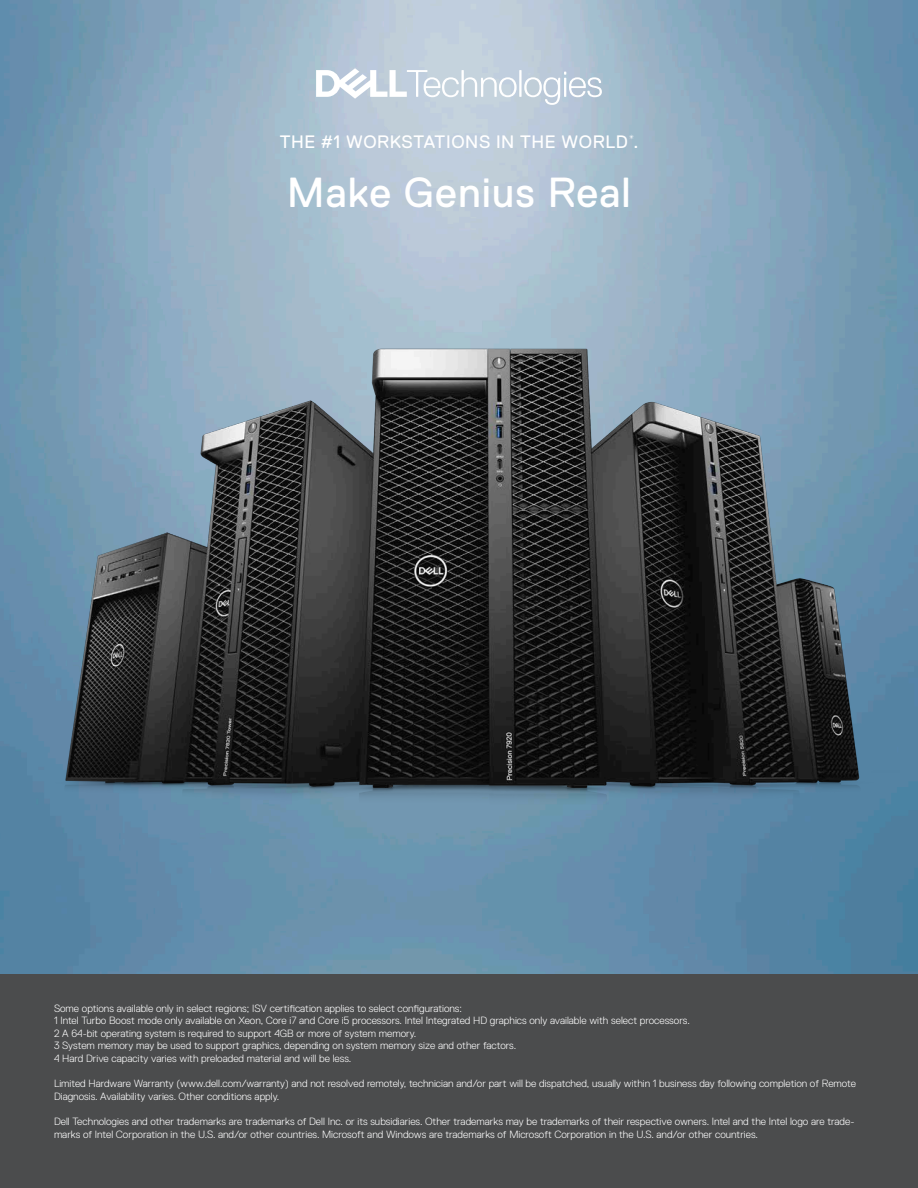
<style>
.page{position:relative;width:918px;height:1188px;background:#fff}
.page>*{position:absolute;margin:0;border:0;box-sizing:border-box;transform-origin:0 0}
.t1{font:42px "Dell Replica";letter-spacing:.025em;color:#fff}
.t2{font:18px "Dell Replica";letter-spacing:.035em;color:#fff}
.t3{font:300 10.5px/12.6px "Dell Replica";color:#fff}
</style>
<div class="page">
<div style="left:0;top:921px;width:918px;height:267px;background:#4b4c4d"></div>
<img style="left:0;top:0;width:918px;height:973px">
<img style="left:28px;top:139px;width:872px;height:834px">
<svg style="left:316px;top:68px;width:286px;height:37px"></svg>
<h2 class="t2" style="left:280px;top:132px;width:360px">THE #1 WORKSTATIONS IN THE WORLD<sup>*</sup>.</h2>
<h1 class="t1" style="left:287px;top:169px;width:345px">Make Genius Real</h1>
<p class="t3" style="left:54px;top:1002px;width:637px">Some options available only in select regions; ISV certification applies to select configurations:<br>1 Intel Turbo Boost mode only available on Xeon, Core i7 and Core i5 processors. Intel Integrated HD graphics only available with select processors.<br>2 A 64-bit operating system is required to support 4GB or more of system memory.<br>3 System memory may be used to support graphics, depending on system memory size and other factors.<br>4 Hard Drive capacity varies with preloaded material and will be less.</p>
<p class="t3" style="left:54px;top:1077px;width:804px">Limited Hardware Warranty (www.dell.com/warranty) and not resolved remotely, technician and/or part will be dispatched, usually within 1 business day following completion of Remote<br>Diagnosis. Availability varies. Other conditions apply.</p>
<p class="t3" style="left:54px;top:1115px;width:802px">Dell Technologies and other trademarks are trademarks of Dell Inc. or its subsidiaries. Other trademarks may be trademarks of their respective owners. Intel and the Intel logo are trade&shy;marks of Intel Corporation in the U.S. and/or other countries. Microsoft and Windows are trademarks of Microsoft Corporation in the U.S. and/or other countries.</p>
</div>
